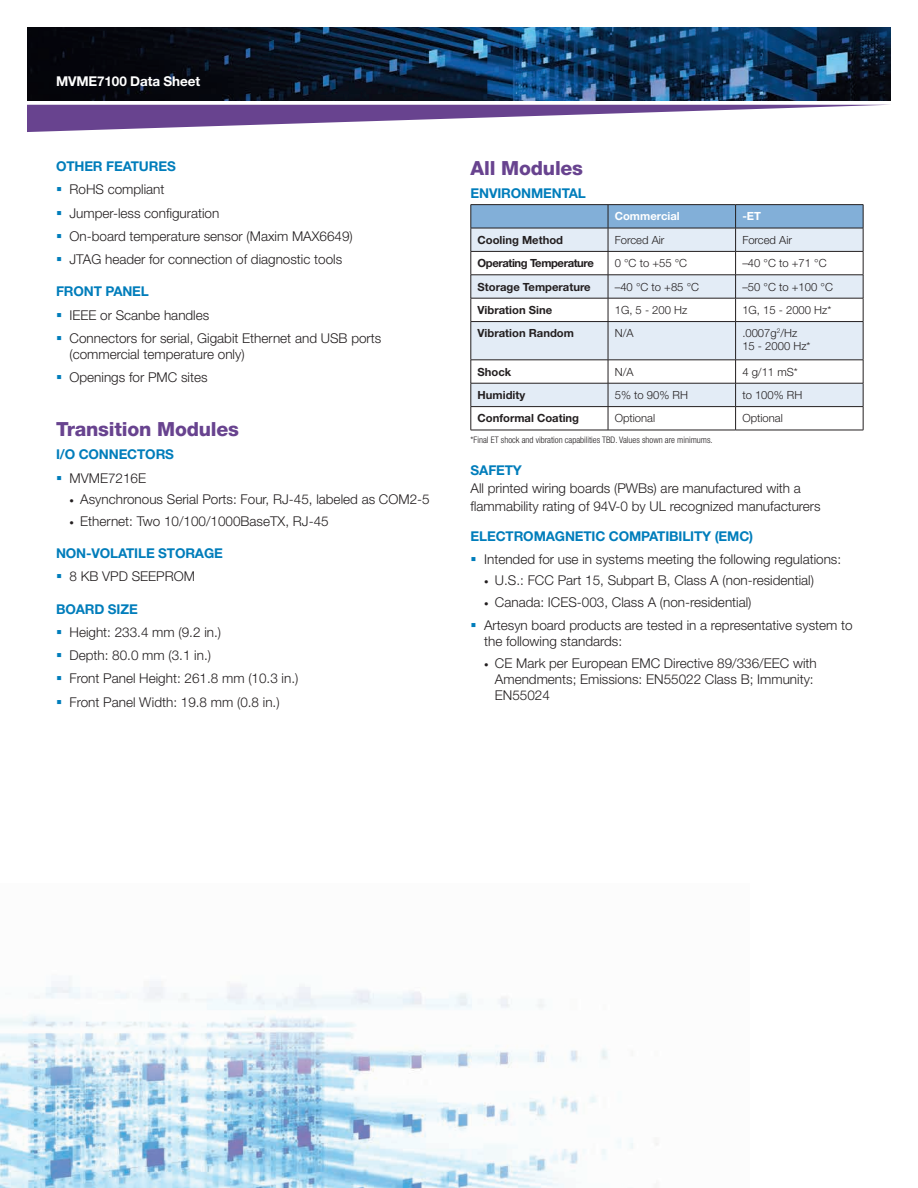
<style>
.page{position:relative;width:918px;height:1188px;background:#fff}
.page>*{position:absolute;margin:0;border:0;box-sizing:border-box;transform-origin:0 0}
.t1{font:800 19.5px "Helvetica Neue LT Std";letter-spacing:-.01em;color:#68438f}
.t2{font:300 13.5px/23.2px "Helvetica Neue LT Std";color:#231f20}
.t3{font:700 13.5px "Helvetica Neue LT Std";letter-spacing:-.01em;color:#007dbb}
.t4{font:700 13.5px "Helvetica Neue LT Std";letter-spacing:-.01em;color:#fff}
.t5{font:300 11.25px/13.5px "Helvetica Neue LT Std";color:#231f20}
.t6{font:700 11.25px "Helvetica Neue LT Std";color:#231f20}
.t7{font:700 11.25px "Helvetica Neue LT Std";letter-spacing:-.035em;color:#231f20}
.t8{font:700 11.25px "Helvetica Neue LT Std";color:#fff}
.t9{font:300 condensed 9px "Helvetica Neue LT Std";color:#231f20}
.s1{font-size:9px}
</style>
<div class="page">
<img style="left:27px;top:27px;width:864px;height:73px">
<svg style="left:27px;top:105px;width:854px;height:27px"></svg>
<img style="left:0;top:976px;width:658px;height:212px">
<svg style="left:472px;top:322px;width:391px;height:108px;fill:#e3ecf6"></svg>
<hr style="left:471px;top:204px;width:137px;height:1px;background:#231f20">
<hr style="left:608px;top:204px;width:128px;height:1px;background:#231f20">
<hr style="left:736px;top:204px;width:127px;height:1px;background:#231f20">
<svg style="left:471px;top:205px;width:393px;height:116px"></svg>
<hr style="left:471px;top:321px;width:137px;height:1px;background:#231f20">
<hr style="left:471px;top:322px;width:1px;height:38px;background:#231f20">
<hr style="left:608px;top:321px;width:128px;height:1px;background:#231f20">
<hr style="left:608px;top:322px;width:1px;height:38px;background:#231f20">
<hr style="left:736px;top:321px;width:127px;height:1px;background:#231f20">
<hr style="left:735px;top:322px;width:1px;height:38px;background:#231f20">
<hr style="left:863px;top:322px;width:1px;height:38px;background:#231f20">
<hr style="left:471px;top:360px;width:137px;height:1px;background:#231f20">
<hr style="left:608px;top:360px;width:128px;height:1px;background:#231f20">
<hr style="left:736px;top:360px;width:127px;height:1px;background:#231f20">
<hr style="left:471px;top:383px;width:137px;height:1px;background:#231f20">
<hr style="left:608px;top:383px;width:128px;height:1px;background:#231f20">
<hr style="left:736px;top:383px;width:127px;height:1px;background:#231f20">
<hr style="left:471px;top:406px;width:137px;height:1px;background:#231f20">
<svg style="left:471px;top:360px;width:1px;height:70px"></svg>
<hr style="left:608px;top:406px;width:128px;height:1px;background:#231f20">
<svg style="left:608px;top:360px;width:1px;height:70px"></svg>
<hr style="left:736px;top:406px;width:127px;height:1px;background:#231f20">
<svg style="left:735px;top:360px;width:1px;height:70px"></svg>
<svg style="left:863px;top:360px;width:1px;height:70px"></svg>
<hr style="left:471px;top:430px;width:137px;height:1px;background:#231f20">
<hr style="left:608px;top:430px;width:128px;height:1px;background:#231f20">
<hr style="left:736px;top:430px;width:127px;height:1px;background:#231f20">
<p class="t4" style="left:56px;top:72px;width:146px">MVME7100 Data Sheet</p>
<p class="t3" style="left:56px;top:158px;width:112px">Other Features</p>
<p class="t2" style="left:70px;top:178px;width:285px">RoHS compliant<br>Jumper-less configuration<br>On-board temperature sensor (Maxim MAX6649)<br>JTAG header for connection of diagnostic tools</p>
<p class="t3" style="left:56px;top:283px;width:94px">Front Panel</p>
<p class="t2" style="left:70px;top:303px;width:313px">IEEE or Scanbe handles<br>Connectors for serial, Gigabit Ethernet and USB ports</p>
<p class="t2" style="left:70px;top:342px;width:177px">(commercial temperature only)<br>Openings for PMC sites</p>
<h1 class="t1" style="left:56px;top:418px;width:185px">Transition Modules</h1>
<p class="t3" style="left:56px;top:446px;width:118px">I/O Connectors</p>
<p class="t2" style="left:70px;top:466px;width:78px">MVME7216E</p>
<p class="t2" style="left:70px;top:487px;width:362px"><span class="s1">•</span> Asynchronous Serial Ports: Four, RJ-45, labeled as COM2-5</p>
<p class="t2" style="left:70px;top:509px;width:261px"><span class="s1">•</span> Ethernet: Two 10/100/1000BaseTX, RJ-45</p>
<p class="t3" style="left:56px;top:545px;width:167px">Non-Volati le Storage</p>
<p class="t2" style="left:70px;top:565px;width:127px">8 KB VPD SEEPROM</p>
<p class="t3" style="left:56px;top:601px;width:82px">Board Size</p>
<p class="t2" style="left:70px;top:620px;width:230px">Height: 233.4 mm (9.2 in.)<br>Depth: 80.0 mm (3.1 in.)<br>Front Panel Height: 261.8 mm (10.3 in.)<br>Front Panel Width: 19.8 mm (0.8 in.)</p>
<h1 class="t1" style="left:471px;top:157px;width:114px">All Modules</h1>
<p class="t3" style="left:471px;top:185px;width:117px">Envi ronmental</p>
<p class="t8" style="left:615px;top:209px;width:66px">Commercial</p>
<p class="t8" style="left:742px;top:209px;width:20px">-ET</p>
<p class="t6" style="left:478px;top:233px;width:87px">Cooling Method</p>
<p class="t5" style="left:615px;top:233px;width:51px">Forced Air</p>
<p class="t5" style="left:742px;top:233px;width:51px">Forced Air</p>
<p class="t7" style="left:478px;top:256px;width:118px">Operating Temperature</p>
<p class="t5" style="left:615px;top:256px;width:74px">0 °C to +55 °C</p>
<p class="t5" style="left:742px;top:256px;width:86px">–40 °C to +71 °C</p>
<p class="t6" style="left:478px;top:280px;width:115px">Storage Temperature</p>
<p class="t5" style="left:615px;top:280px;width:86px">–40 °C to +85 °C</p>
<p class="t5" style="left:742px;top:280px;width:92px">–50 °C to +100 °C</p>
<p class="t6" style="left:478px;top:303px;width:76px">Vibration Sine</p>
<p class="t5" style="left:615px;top:303px;width:74px">1G, 5 - 200 Hz</p>
<p class="t5" style="left:742px;top:303px;width:91px">1G, 15 - 2000 Hz*</p>
<p class="t6" style="left:478px;top:326px;width:98px">Vibration Random</p>
<p class="t5" style="left:615px;top:326px;width:20px">N/A</p>
<p class="t5" style="left:742px;top:326px;width:70px">.0007g<sup>2</sup>/Hz<br>15 - 2000 Hz*</p>
<p class="t6" style="left:478px;top:365px;width:35px">Shock</p>
<p class="t5" style="left:615px;top:365px;width:20px">N/A</p>
<p class="t5" style="left:742px;top:365px;width:57px">4 g/11 mS*</p>
<p class="t6" style="left:478px;top:388px;width:49px">Humidity</p>
<p class="t5" style="left:615px;top:388px;width:75px">5% to 90% RH</p>
<p class="t5" style="left:742px;top:388px;width:62px">to 100% RH</p>
<p class="t6" style="left:478px;top:411px;width:103px">Conformal Coating</p>
<p class="t5" style="left:615px;top:411px;width:42px">Optional</p>
<p class="t5" style="left:742px;top:411px;width:42px">Optional</p>
<p class="t9" style="left:471px;top:434px;width:244px">*Final ET shock and vibration capabilities TBD. Values shown are minimums.</p>
<p class="t3" style="left:471px;top:462px;width:53px">Safety</p>
<p class="t2" style="left:471px;top:479px;width:352px;line-height:18px">All printed wiring boards (PWBs) are manufactured with a flammability rating of 94V-0 by UL recognized manufacturers</p>
<p class="t3" style="left:471px;top:527px;width:194px">Electromagnetic Compatibi</p>
<p class="t3" style="left:682px;top:527px;width:72px">lity (EMC)</p>
<p class="t2" style="left:484px;top:547px;width:359px">Intended for use in systems meeting the following regulations:</p>
<p class="t2" style="left:484px;top:569px;width:331px"><span class="s1">•</span> U.S.: FCC Part 15, Subpart B, Class A (non-residential)</p>
<p class="t2" style="left:484px;top:590px;width:370px"><span class="s1">•</span> Canada: ICES-003, Class A (non-residential)<br>Artesyn board products are tested in a representative system to</p>
<p class="t2" style="left:484px;top:630px;width:140px">the following standards:</p>
<p class="t2" style="left:495px;top:655px;width:323px;line-height:16.2px;text-indent:-11px"><span class="s1">•</span> CE Mark per European EMC Directive 89/336/EEC with<br>Amendments; Emissions: EN55022 Class B; Immunity:<br>EN55024</p>
</div>
